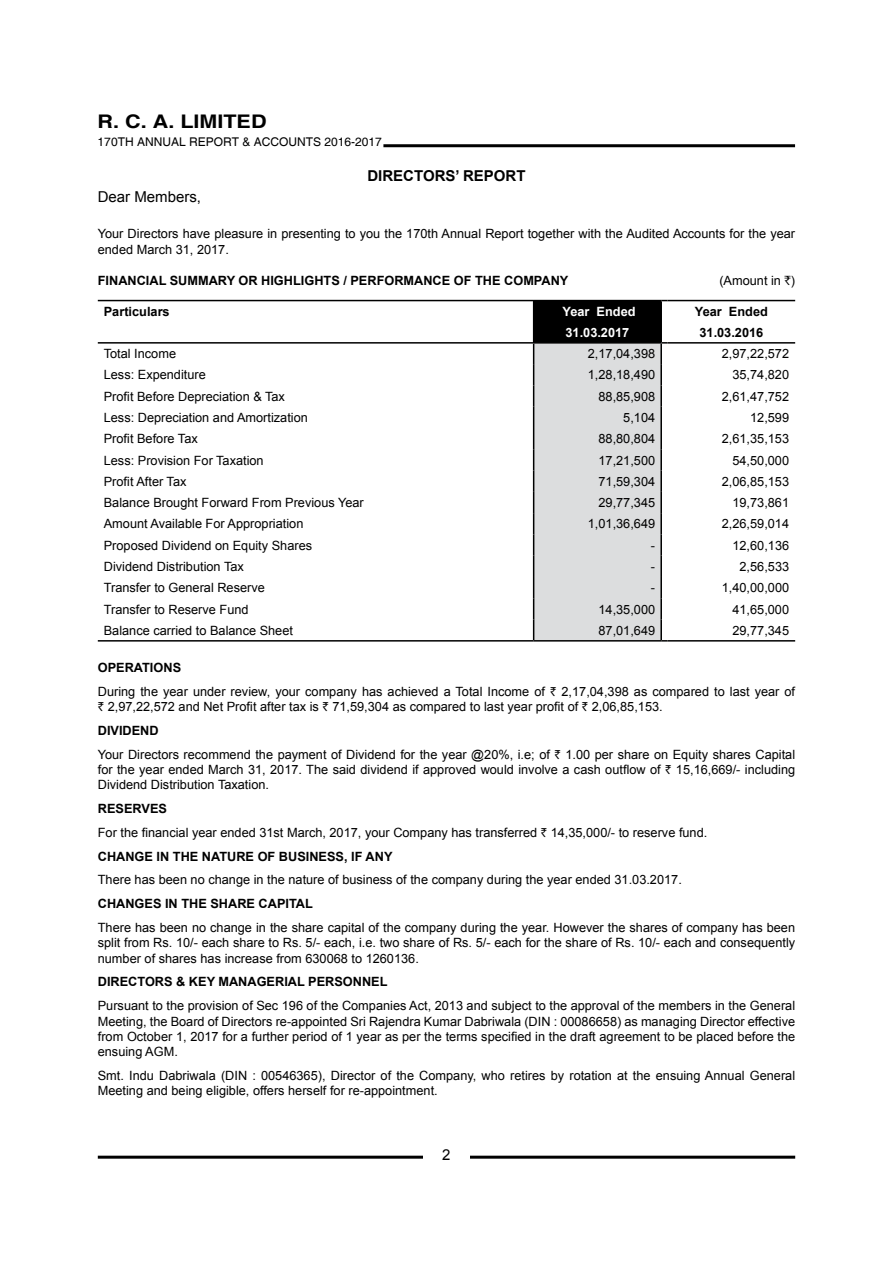
<style>
.page{position:relative;width:893px;height:1263px;background:#fff}
.page>*{position:absolute;margin:0;border:0;box-sizing:border-box;transform-origin:0 0}
.t1{font:700 18.75px "Helvetica";color:#000;scale:1.15 1}
.t2{font:700 15px "Arial";color:#000}
.t3{font:15px "Arial";color:#000}
.t4{font:12.75px/15.3px "Arial";color:#000}
.t5{font:700 12.75px/21px "Arial";color:#000;text-align:center}
.t6{font:700 12.75px/21px "Arial";color:#fff}
.t7{font:12px "Helvetica";color:#000}
.s1{font-weight:700}
.s2{font-family:"Rupee"}
.s3{font-family:"Rupee Foradian"}
</style>
<div class="page">
<hr style="left:98px;top:1156px;width:697px;height:3px;background:#000">
<div style="left:423px;top:1140px;width:47px;height:30px;background:#fff"></div>
<hr style="left:383px;top:144px;width:412px;height:3px;background:#000">
<div style="left:534px;top:301px;width:127px;height:42px;background:#000"></div>
<hr style="left:660px;top:301px;width:2px;height:41px;background:#000">
<hr style="left:533px;top:301px;width:1px;height:41px;background:#000">
<hr style="left:98px;top:300px;width:436px;height:1px;background:#000">
<hr style="left:534px;top:300px;width:127px;height:1px;background:#000">
<hr style="left:668px;top:300px;width:127px;height:1px;background:#000">
<hr style="left:98px;top:342px;width:436px;height:2px;background:#000">
<hr style="left:668px;top:342px;width:127px;height:2px;background:#000">
<hr style="left:98px;top:640px;width:436px;height:2px;background:#000">
<svg style="left:533px;top:342px;width:135px;height:300px;background:#d3d3d4"></svg>
<hr style="left:668px;top:640px;width:127px;height:2px;background:#000">
<h1 class="t1" style="left:98px;top:111px;width:148px">R. C. A. LIMITED</h1>
<p class="t7" style="left:98px;top:135px;width:286px">170TH ANNUAL REPORT &amp; ACCOUNTS 2016-2017</p>
<p class="t2" style="left:367px;top:170px;width:160px">DIRECTORS’ REPORT</p>
<p class="t3" style="left:98px;top:191px;width:105px">Dear Members,</p>
<p class="t4" style="left:98px;top:227px;width:699px">Your Directors have pleasure in presenting to you the 170th Annual Report together with the Audited Accounts for the year ended March 31, 2017.</p>
<p class="t5" style="left:98px;top:271px;width:472px">FINANCIAL SUMMARY OR HIGHLIGHTS / PERFORMANCE OF THE COMPANY</p>
<p class="t5" style="left:104px;top:302px;width:67px">Particulars</p>
<p class="t6" style="left:563px;top:302px;width:74px">Year Ended<br>31.03.2017</p>
<p class="t5" style="left:695px;top:302px;width:74px">Year Ended<br>31.03.2016</p>
<p class="t4" style="left:104px;top:347px;width:74px">Total Income</p>
<p class="t4" style="left:588px;top:347px;width:69px">2,17,04,398</p>
<p class="t4" style="left:722px;top:347px;width:69px">2,97,22,572</p>
<p class="t4" style="left:104px;top:368px;width:104px">Less: Expenditure</p>
<p class="t4" style="left:588px;top:368px;width:69px">1,28,18,490</p>
<p class="t4" style="left:732px;top:368px;width:58px">35,74,820</p>
<p class="t4" style="left:104px;top:390px;width:183px">Profit Before Depreciation &amp; Tax</p>
<p class="t4" style="left:598px;top:390px;width:58px">88,85,908</p>
<p class="t4" style="left:722px;top:390px;width:69px">2,61,47,752</p>
<p class="t4" style="left:104px;top:411px;width:206px">Less: Depreciation and Amortization</p>
<p class="t4" style="left:623px;top:411px;width:33px">5,104</p>
<p class="t4" style="left:750px;top:411px;width:40px">12,599</p>
<p class="t4" style="left:104px;top:432px;width:96px">Profit Before Tax</p>
<p class="t4" style="left:598px;top:432px;width:58px">88,80,804</p>
<p class="t4" style="left:722px;top:432px;width:69px">2,61,35,153</p>
<p class="t4" style="left:104px;top:454px;width:161px">Less: Provision For Taxation</p>
<p class="t4" style="left:598px;top:454px;width:58px">17,21,500</p>
<p class="t4" style="left:732px;top:454px;width:58px">54,50,000</p>
<p class="t4" style="left:104px;top:475px;width:84px">Profit After Tax</p>
<p class="t4" style="left:598px;top:475px;width:58px">71,59,304</p>
<p class="t4" style="left:722px;top:475px;width:69px">2,06,85,153</p>
<p class="t4" style="left:104px;top:496px;width:262px">Balance Brought Forward From Previous Year</p>
<p class="t4" style="left:598px;top:496px;width:58px">29,77,345</p>
<p class="t4" style="left:732px;top:496px;width:58px">19,73,861</p>
<p class="t4" style="left:104px;top:517px;width:201px">Amount Available For Appropriation</p>
<p class="t4" style="left:588px;top:517px;width:69px">1,01,36,649</p>
<p class="t4" style="left:722px;top:517px;width:69px">2,26,59,014</p>
<p class="t4" style="left:104px;top:539px;width:210px">Proposed Dividend on Equity Shares</p>
<p class="t4" style="left:651px;top:539px;width:6px">-</p>
<p class="t4" style="left:732px;top:539px;width:58px">12,60,136</p>
<p class="t4" style="left:104px;top:560px;width:142px">Dividend Distribution Tax</p>
<p class="t4" style="left:651px;top:560px;width:6px">-</p>
<p class="t4" style="left:739px;top:560px;width:51px">2,56,533</p>
<p class="t4" style="left:104px;top:581px;width:163px">Transfer to General Reserve</p>
<p class="t4" style="left:651px;top:581px;width:6px">-</p>
<p class="t4" style="left:722px;top:581px;width:69px">1,40,00,000</p>
<p class="t4" style="left:104px;top:603px;width:146px">Transfer to Reserve Fund</p>
<p class="t4" style="left:598px;top:603px;width:58px">14,35,000</p>
<p class="t4" style="left:732px;top:603px;width:58px">41,65,000</p>
<p class="t4" style="left:104px;top:624px;width:191px">Balance carried to Balance Sheet</p>
<p class="t4" style="left:598px;top:624px;width:58px">87,01,649</p>
<p class="t4" style="left:732px;top:624px;width:58px">29,77,345</p>
<p class="t4" style="left:98px;top:657px;width:699px;line-height:23.9px"><span class="s1">OPERATIONS<br></span>During the year under review, your company has achieved a Total Income of <span class="s2">`</span> 2,17,04,398 as compared to last year of</p>
<p class="t4" style="left:98px;top:696px;width:699px;line-height:23.9px"><span class="s2">`</span> 2,97,22,572 and Net Profit after tax is <span class="s2">`</span> 71,59,304 as compared to last year profit of <span class="s2">`</span> 2,06,85,153.<br><span class="s1">DIVIDEND<br></span>Your Directors recommend the payment of Dividend for the year @20%, i.e; of <span class="s2">`</span> 1.00 per share on Equity shares Capital</p>
<p class="t4" style="left:98px;top:763px;width:699px">for the year ended March 31, 2017. The said dividend if approved would involve a cash outflow of <span class="s2">`</span> 15,16,669/- including<br>Dividend Distribution Taxation.</p>
<p class="t4" style="left:98px;top:798px;width:611px;line-height:23.9px"><span class="s1">RESERVES<br></span>For the financial year ended 31st March, 2017, your Company has transferred <span class="s2">`</span> 14,35,000/- to reserve fund.<br><span class="s1">CHANGE IN THE NATURE OF BUSINESS, IF ANY</span></p>
<p class="t4" style="left:98px;top:873px;width:586px">There has been no change in the nature of business of the company during the year ended 31.03.2017.</p>
<p class="t5" style="left:98px;top:894px;width:217px">CHANGES IN THE SHARE CAPITAL</p>
<p class="t4" style="left:98px;top:921px;width:699px;text-align:justify">There has been no change in the share capital of the company during the year. However the shares of company has been split from Rs. 10/- each share to Rs. 5/- each, i.e. two share of Rs. 5/- each for the share of Rs. 10/- each and consequently number of shares has increase from 630068 to 1260136.</p>
<p class="t5" style="left:98px;top:973px;width:291px">DIRECTORS &amp; KEY MANAGERIAL PERSONNEL</p>
<p class="t4" style="left:98px;top:999px;width:699px;text-align:justify">Pursuant to the provision of Sec 196 of the Companies Act, 2013 and subject to the approval of the members in the General Meeting, the Board of Directors re-appointed Sri Rajendra Kumar Dabriwala (DIN : 00086658) as managing Director effective from October 1, 2017 for a further period of 1 year as per the terms specified in the draft agreement to be placed before the ensuing AGM.</p>
<p class="t4" style="left:98px;top:1069px;width:699px">Smt. Indu Dabriwala (DIN : 00546365), Director of the Company, who retires by rotation at the ensuing Annual General<br>Meeting and being eligible, offers herself for re-appointment.</p>
<p class="t4" style="left:719px;top:274px;width:77px">(Amount in <span class="s3">`</span>)</p>
<p class="t3" style="left:442px;top:1149px;width:10px">2</p>
</div>
